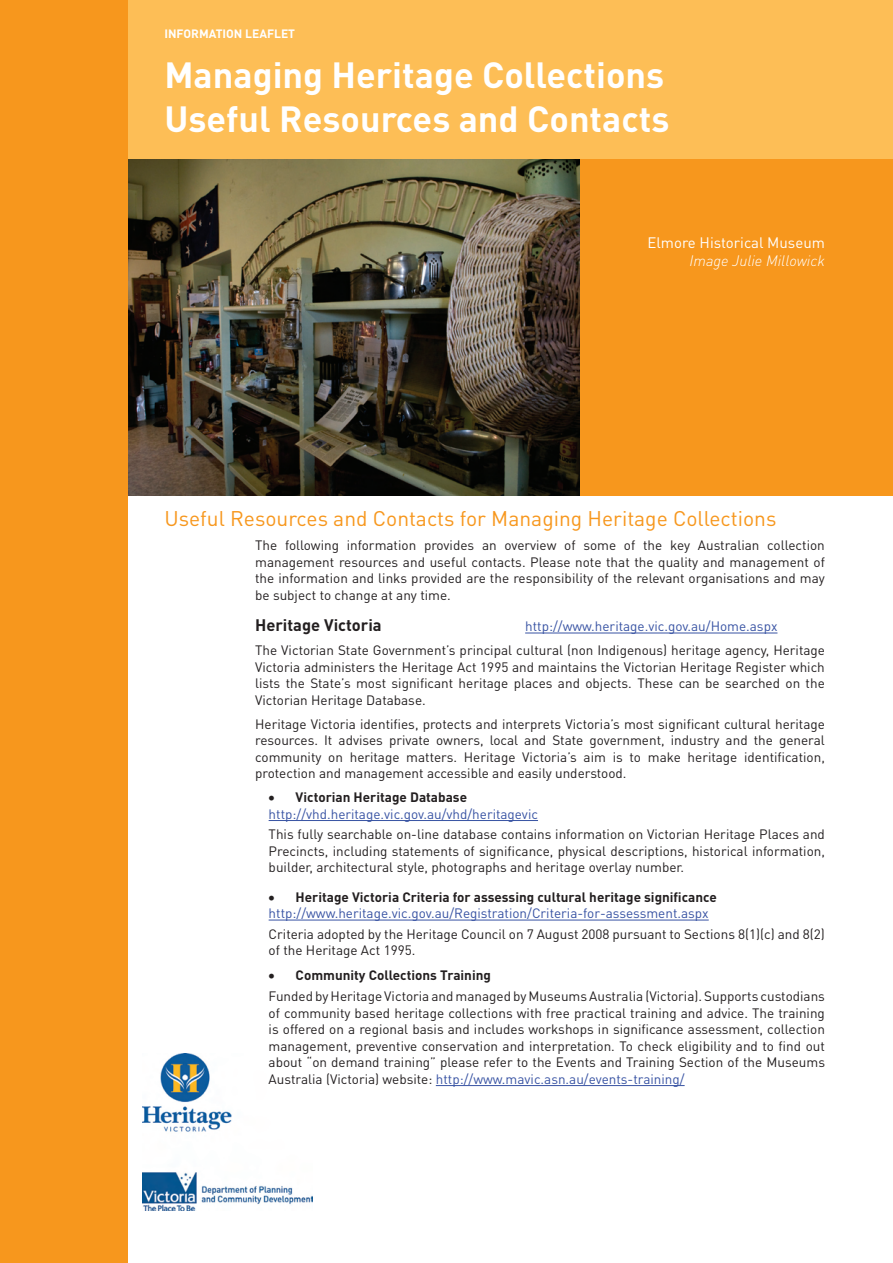
<style>
.page{position:relative;width:893px;height:1263px;background:#fff}
.page>*{position:absolute;margin:0;border:0;box-sizing:border-box;transform-origin:0 0}
.t1{font:700 36px/43.2px "DINOT";color:#fff}
.t2{font:21px "DINOT";color:#f7971d}
.t3{font:700 16.5px "DINOT";color:#231f20}
.t4{font:15px "DINOT";color:#fff}
.t5{font:italic 300 15px "DINOT";color:#fff}
.t6{font:13.5px/16.5px "DINOT";color:#231f20;text-align:justify}
.t7{font:13.5px/16.5px "DINOT";color:#3853a3}
.t8{font:700 12px "DINOT";color:#fff}
.s1{color:#231f20}
.s2{font-weight:700;color:#231f20}
.s3{font-weight:700}
.s4{color:#3853a3}
</style>
<div class="page">
<img style="left:128px;top:158px;width:453px;height:337px">
<div style="left:581px;top:157px;width:312px;height:338px;background:#f7971d"></div>
<div style="left:126px;top:0;width:767px;height:158px;background:#fdbe56"></div>
<img style="left:142px;top:1053px;width:171px;height:158px">
<hr style="left:525px;top:633px;width:252px;height:1px;background:#3853a3">
<hr style="left:269px;top:820px;width:269px;height:1px;background:#3853a3">
<hr style="left:269px;top:920px;width:440px;height:1px;background:#3853a3">
<hr style="left:436px;top:1085px;width:249px;height:1px;background:#3853a3">
<div style="left:0;top:0;width:128px;height:1263px;background:#f7971d"></div>
<p class="t8" style="left:164px;top:26px;width:132px">INFORMATION LEAFLET</p>
<h1 class="t1" style="left:164px;top:52px;width:506px">Managing Heritage Collections<br>Useful Resources and Contacts</h1>
<p class="t4" style="left:647px;top:233px;width:179px">Elmore Historical Museum</p>
<p class="t5" style="left:690px;top:251px;width:137px">Image Julie Millowick</p>
<h2 class="t2" style="left:164px;top:504px;width:614px">Useful Resources and Contacts for Managing Heritage Collections</h2>
<p class="t6" style="left:255px;top:536px;width:571px">The following information provides an overview of some of the key Australian collection management resources and useful contacts. Please note that the quality and management of the information and links provided are the responsibility of the relevant organisations and may be subject to change at any time.</p>
<p class="t3" style="left:255px;top:614px;width:128px">Heritage Victoria</p>
<p class="t7" style="left:525px;top:617px;width:254px">http://www.heritage.vic.gov.au/Home.aspx</p>
<p class="t6" style="left:255px;top:641px;width:571px">The Victorian State Government’s principal cultural (non Indigenous) heritage agency, Heritage Victoria administers the Heritage Act 1995 and maintains the Victorian Heritage Register which lists the State’s most significant heritage places and objects. These can be searched on the Victorian Heritage Database.</p>
<p class="t6" style="left:255px;top:715px;width:571px">Heritage Victoria identifies, protects and interprets Victoria’s most significant cultural heritage resources. It advises private owners, local and State government, industry and the general community on heritage matters. Heritage Victoria’s aim is to make heritage identification, protection and management accessible and easily understood.</p>
<p class="t7" style="left:269px;top:788px;width:271px"><span class="s1">•</span> <span class="s2">Victorian Heritage Database </span>http://vhd.heritage.vic.gov.au/vhd/heritagevic</p>
<p class="t6" style="left:269px;top:826px;width:558px">This fully searchable on-line database contains information on Victorian Heritage Places and Precincts, including statements of significance, physical descriptions, historical information, builder, architectural style, photographs and heritage overlay number.</p>
<p class="t7" style="left:269px;top:888px;width:450px"><span class="s1">•</span> <span class="s2">Heritage Victoria Criteria for assessing cultural heritage significance </span>http://www.heritage.vic.gov.au/Registration/Criteria-for-assessment.aspx</p>
<p class="t6" style="left:269px;top:925px;width:558px">Criteria adopted by the Heritage Council on 7 August 2008 pursuant to Sections 8(1)(c) and 8(2) of the Heritage Act 1995.</p>
<p class="t6" style="left:269px;top:965px;width:558px;line-height:20.7px">• <span class="s3">Community Collections Training<br></span>Funded by Heritage Victoria and managed by Museums Australia (Victoria). Supports custodians</p>
<p class="t6" style="left:269px;top:1004px;width:558px">of community based heritage collections with free practical training and advice. The training is offered on a regional basis and includes workshops in significance assessment, collection management, preventive conservation and interpretation. To check eligibility and to find out about “on demand training” please refer to the Events and Training Section of the Museums Australia (Victoria) website: <span class="s4">http://www.mavic.asn.au/events-training/</span></p>
</div>
